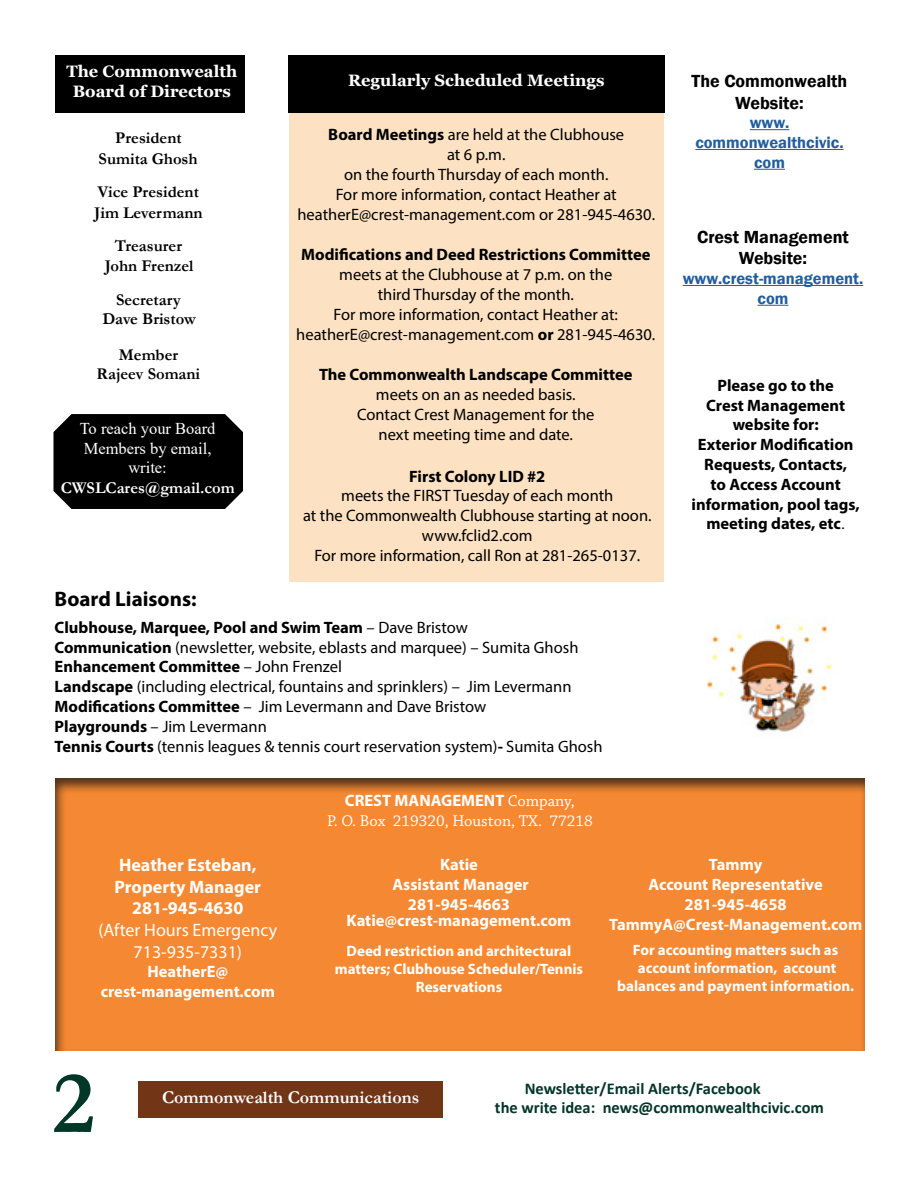
<style>
.page{position:relative;width:918px;height:1188px;background:#fff}
.page>*{position:absolute;margin:0;border:0;box-sizing:border-box;transform-origin:0 0}
.t1{font:700 90px "Garamond";color:#023627}
.t2{font:700 21px "Myriad Pro";color:#000}
.t3{font:600 18px/21.6px "Franklin Gothic";color:#000;text-align:center}
.t4{font:700 18px/21.6px "Myriad Pro";color:#fff;text-align:center}
.t5{font:18px/21.6px "Myriad Pro";color:#fff;text-align:center}
.t6{font:700 18px "Garamond";color:#fff}
.t7{font:16.5px/19.8px "Myriad Pro";color:#000;text-align:center}
.t8{font:700 16.5px/19.8px "Myriad Pro";color:#000;text-align:center}
.t9{font:700 16.5px/19.8px "Myriad Pro";color:#fff;text-align:center}
.t10{font:700 16.5px/20.5px "Garamond";color:#000;text-align:center}
.t11{font:700 16.5px/19.8px "Calibri";color:#023627}
.t12{font:700 16.5px/19.8px "Georgia";color:#fff;text-align:center}
.t13{font:600 16.5px/19.8px "Franklin Gothic";color:#215e9e;text-align:center}
.t14{font:16.5px/19.8px "Times New Roman";color:#fff;text-align:center}
.t15{font:16.5px "Chaparral Pro";color:#fff}
.t16{font:700 16.5px "Garamond";color:#fff}
.t17{font:700 15px/18px "Myriad Pro";color:#fff;text-align:center}
.s1{font-weight:700}
.s2{font-family:"Chaparral Pro";font-weight:400}
</style>
<div class="page">
<div style="left:290px;top:108px;width:374px;height:474px;background:#fce1c2"></div>
<div style="left:55px;top:55px;width:189px;height:57px;background:#000"></div>
<div style="left:138px;top:1081px;width:305px;height:37px;background:#723617"></div>
<hr style="left:750px;top:129px;width:39px;height:1px;background:#215e9e">
<hr style="left:695px;top:149px;width:149px;height:1px;background:#215e9e">
<hr style="left:754px;top:169px;width:31px;height:1px;background:#215e9e">
<hr style="left:683px;top:285px;width:180px;height:1px;background:#215e9e">
<hr style="left:758px;top:305px;width:30px;height:1px;background:#215e9e">
<div style="left:53px;top:414px;width:190px;height:95px;background:#000"></div>
<div style="left:288px;top:55px;width:376px;height:57px;background:#000"></div>
<div style="left:41px;top:768px;width:837px;height:284px;background:#000;opacity:.75"></div>
<img style="left:706px;top:623px;width:127px;height:109px">
<p class="t12" style="left:66px;top:62px;width:172px">The Commonwealth<br>Board of Directors</p>
<p class="t10" style="left:99px;top:128px;width:100px">President<br>Sumita Ghosh</p>
<p class="t10" style="left:94px;top:182px;width:110px;text-align:left">Vice President<br>Jim Levermann</p>
<p class="t10" style="left:105px;top:236px;width:90px;line-height:20.1px">Treasurer<br>John Frenzel</p>
<p class="t10" style="left:102px;top:290px;width:95px;line-height:19.2px">Secretary<br>Dave Bristow</p>
<p class="t10" style="left:119px;top:344px;width:61px">Member</p>
<p class="t10" style="left:97px;top:363px;width:105px">Rajeev Somani</p>
<p class="t14" style="left:80px;top:418px;width:137px">To reach your Board<br>Members by email, write:</p>
<p class="t16" style="left:61px;top:477px;width:175px">CWSLCares@gmail.com</p>
<p class="t12" style="left:348px;top:71px;width:258px">Regularly Scheduled Meetings</p>
<p class="t7" style="left:297px;top:125px;width:359px"><span class="s1">Board Meetings</span> are held at the Clubhouse<br>at 6 p.m.<br>on the fourth Thursday of each month.<br>For more information, contact Heather at heatherE@crest-management.com or 281-945-4630.</p>
<p class="t8" style="left:301px;top:244px;width:351px">Modifications and Deed Restrictions Committee</p>
<p class="t7" style="left:296px;top:264px;width:361px">meets at the Clubhouse at 7 p.m. on the<br>third Thursday of the month.<br>For more information, contact Heather at: heatherE@crest-management.com <span class="s1">or</span> 281-945-4630.</p>
<p class="t8" style="left:319px;top:364px;width:315px">The Commonwealth Landscape Committee</p>
<p class="t7" style="left:357px;top:384px;width:239px">meets on an as needed basis.<br>Contact Crest Management for the next meeting time and date.</p>
<p class="t8" style="left:409px;top:466px;width:138px">First Colony LID #2</p>
<p class="t7" style="left:303px;top:486px;width:350px">meets the FIRST Tuesday of each month<br>at the Commonwealth Clubhouse starting at noon. www.fclid2.com<br>For more information, call Ron at 281-265-0137.</p>
<p class="t2" style="left:55px;top:585px;width:144px">Board Liaisons:</p>
<p class="t7" style="left:55px;top:617px;width:550px;text-align:left"><span class="s1">Clubhouse, Marquee, Pool and Swim Team</span> – Dave Bristow<br><span class="s1">Communication</span> (newsletter, website, eblasts and marquee) – Sumita Ghosh <span class="s1">Enhancement Committee</span> – John Frenzel<br><span class="s1">Landscape</span> (including electrical, fountains and sprinklers) – Jim Levermann <span class="s1">Modifications Committee</span> – Jim Levermann and Dave Bristow<br><span class="s1">Playgrounds</span> – Jim Levermann<br><span class="s1">Tennis Courts</span> (tennis leagues &amp; tennis court reservation system)<span class="s1">-</span> Sumita Ghosh</p>
<p class="t3" style="left:692px;top:70px;width:157px">The Commonwealth<br>Website:</p>
<p class="t13" style="left:695px;top:113px;width:150px">www. commonwealthcivic. com</p>
<p class="t3" style="left:697px;top:226px;width:153px">Crest Management<br>Website:</p>
<p class="t13" style="left:683px;top:269px;width:182px">www.crest-management. com</p>
<p class="t8" style="left:692px;top:375px;width:170px">Please go to the<br>Crest Management website for:<br>Exterior Modification<br>Requests, Contacts,<br>to Access Account information, pool tags, meeting dates, etc<span class="s2">.</span></p>
<p class="t4" style="left:115px;top:854px;width:148px">Heather Esteban,<br>Property Manager<br>281-945-4630</p>
<p class="t5" style="left:98px;top:919px;width:180px">(After Hours Emergency<br>713-935-7331)</p>
<p class="t9" style="left:101px;top:961px;width:176px">HeatherE@ crest-management.com</p>
<p class="t9" style="left:345px;top:790px;width:232px">CREST MANAGEMENT <span class="s2">Company,</span></p>
<p class="t15" style="left:327px;top:812px;width:267px">P. O. Box 219320, Houston, TX. 77218</p>
<p class="t9" style="left:393px;top:854px;width:138px">Katie<br>Assistant Manager<br>281-945-4663</p>
<p class="t9" style="left:347px;top:910px;width:226px">Katie@crest-management.com</p>
<p class="t17" style="left:335px;top:942px;width:250px">Deed restriction and architectural matters; Clubhouse Scheduler/Tennis<br>Reservations</p>
<p class="t9" style="left:609px;top:854px;width:255px">Tammy<br>Account Representative<br>281-945-4658<br>TammyA@Crest-Management.com</p>
<p class="t17" style="left:617px;top:940px;width:238px">For accounting matters such as account information, account balances and payment information.</p>
<h1 class="t1" style="left:52px;top:1042px;width:44px">2</h1>
<p class="t6" style="left:162px;top:1085px;width:259px">Commonwealth Communications</p>
<p class="t11" style="left:495px;top:1078px;width:331px;text-indent:30px">Newsletter/Email Alerts/Facebook<br>the write idea: news@commonwealthcivic.com</p>
</div>
